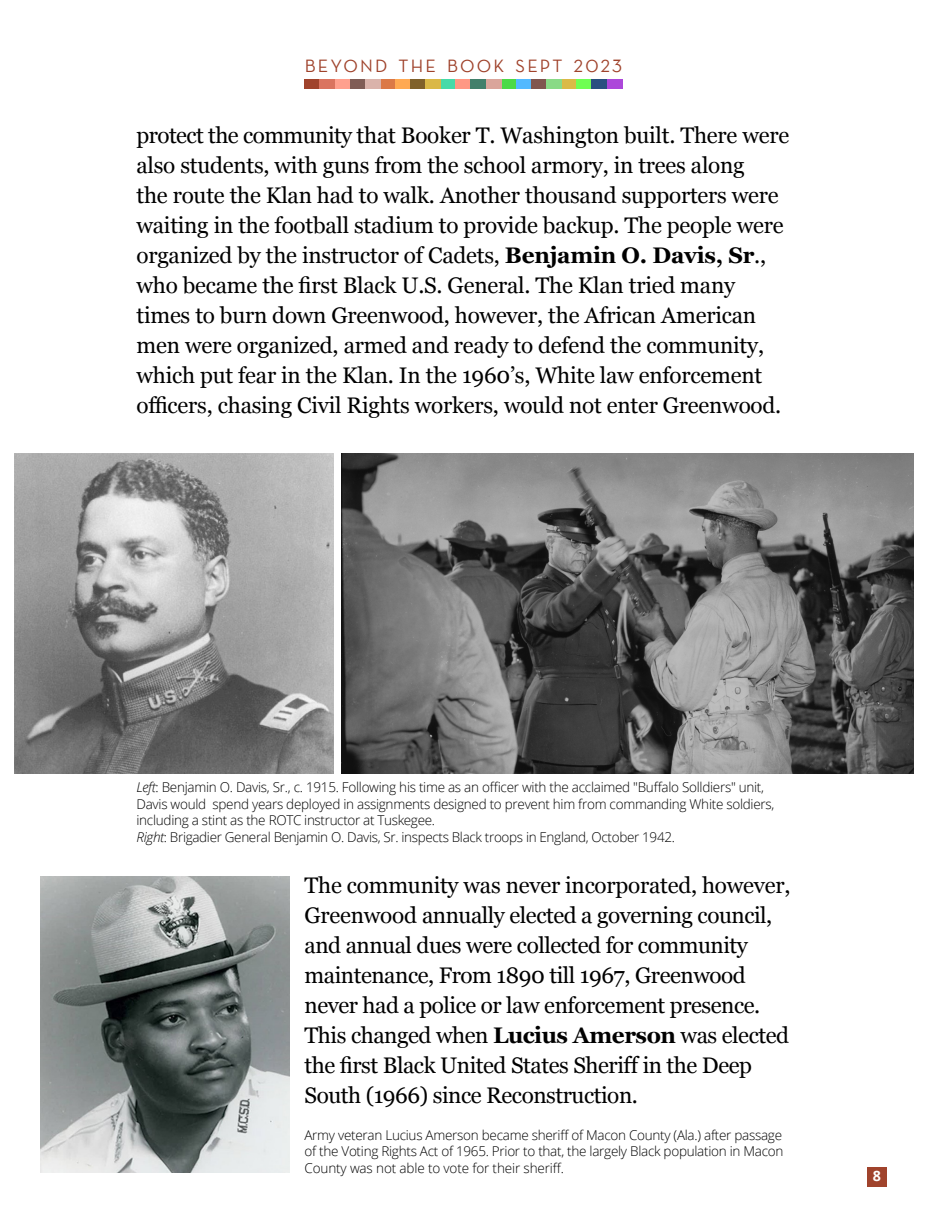
<style>
.page{position:relative;width:927px;height:1227px;background:#fff}
.page>*{position:absolute;margin:0;border:0;box-sizing:border-box;transform-origin:0 0}
.t1{font:22.5px/30px "Georgia";letter-spacing:-.01em;color:#000}
.t2{font:18px "Neutraface Text TT";letter-spacing:.12em;color:#9f422b}
.t3{font:700 14.25px "Open Sans";color:#fff}
.t4{font:300 13.5px/16.5px "Open Sans";letter-spacing:-.02em;color:#000}
.s1{color:#a0432c}
.s2{font-weight:700}
.s3{font-style:italic}
</style>
<div class="page">
<div style="left:305px;top:79px;width:15px;height:9px;background:#a0432c"></div>
<div style="left:320px;top:79px;width:15px;height:9px;background:#da7460"></div>
<div style="left:380px;top:79px;width:15px;height:9px;background:#db7947"></div>
<div style="left:441px;top:79px;width:15px;height:9px;background:#47daa8"></div>
<div style="left:501px;top:79px;width:15px;height:9px;background:#4cda47"></div>
<div style="left:562px;top:79px;width:15px;height:9px;background:#daba47"></div>
<div style="left:335px;top:79px;width:15px;height:9px;background:#ffa08e"></div>
<div style="left:395px;top:79px;width:16px;height:9px;background:#ffa953"></div>
<div style="left:456px;top:79px;width:15px;height:9px;background:#ff9884"></div>
<div style="left:516px;top:79px;width:15px;height:9px;background:#53b9ff"></div>
<div style="left:577px;top:79px;width:15px;height:9px;background:#6fff53"></div>
<div style="left:350px;top:79px;width:15px;height:9px;background:#805d56"></div>
<div style="left:411px;top:79px;width:15px;height:9px;background:#80612a"></div>
<div style="left:471px;top:79px;width:15px;height:9px;background:#42806b"></div>
<div style="left:531px;top:79px;width:16px;height:9px;background:#80564f"></div>
<div style="left:592px;top:79px;width:15px;height:9px;background:#2a5080"></div>
<div style="left:365px;top:79px;width:15px;height:9px;background:#dab3ab"></div>
<div style="left:426px;top:79px;width:15px;height:9px;background:#dab847"></div>
<div style="left:486px;top:79px;width:15px;height:9px;background:#daa59b"></div>
<div style="left:547px;top:79px;width:15px;height:9px;background:#89da86"></div>
<div style="left:607px;top:79px;width:15px;height:9px;background:#ac47da"></div>
<div style="left:867px;top:1167px;width:19px;height:19px;background:#a0432c"></div>
<img style="left:15px;top:454px;width:319px;height:319px">
<img style="left:341px;top:454px;width:573px;height:319px">
<img style="left:40px;top:876px;width:250px;height:297px">
<p class="t2" style="left:305px;top:54px;width:319px">BEYOND THE BOOK <span class="s1">SEPT</span> 2023</p>
<p class="t1" style="left:136px;top:119px;width:654px">protect the community that Booker T. Washington built. There were also students, with guns from the school armory, in trees along<br>the route the Klan had to walk. Another thousand supporters were waiting in the football stadium to provide backup. The people were organized by the instructor of Cadets, <span class="s2">Benjamin O. Davis, Sr</span>., who became the first Black U.S. General. The Klan tried many times to burn down Greenwood, however, the African American men were organized, armed and ready to defend the community, which put fear in the Klan. In the 1960’s, White law enforcement officers, chasing Civil Rights workers, would not enter Greenwood.</p>
<p class="t4" style="left:136px;top:779px;width:639px"><span class="s3">Left</span>: Benjamin O. Davis, Sr., c. 1915. Following his time as an officer with the acclaimed "Buffalo Solldiers" unit, Davis would spend years deployed in assignments designed to prevent him from commanding White soldiers, including a stint as the ROTC instructor at Tuskegee.<br><span class="s3">Right</span>: Brigadier General Benjamin O. Davis, Sr. inspects Black troops in England, October 1942.</p>
<p class="t1" style="left:304px;top:869px;width:488px">The community was never incorporated, however, Greenwood annually elected a governing council, and annual dues were collected for community maintenance, From 1890 till 1967, Greenwood never had a police or law enforcement presence.<br>This changed when <span class="s2">Lucius Amerson</span> was elected the first Black United States Sheriff in the Deep South (1966) since Reconstruction.</p>
<p class="t4" style="left:304px;top:1126px;width:481px;text-align:justify">Army veteran Lucius Amerson became sheriff of Macon County (Ala.) after passage of the Voting Rights Act of 1965. Prior to that, the largely Black population in Macon County was not able to vote for their sheriff.</p>
<p class="t3" style="left:873px;top:1166px;width:10px">8</p>
</div>
